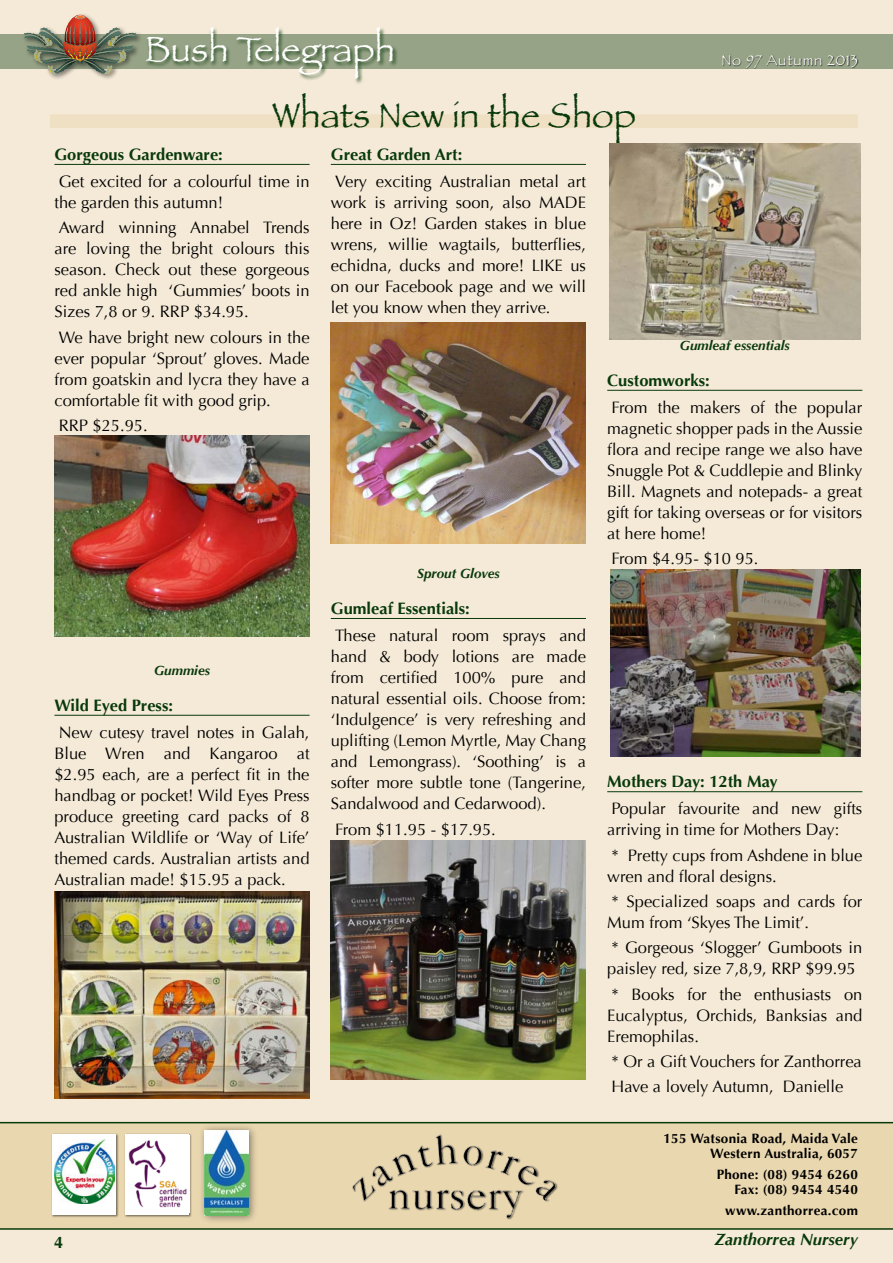
<style>
.page{position:relative;width:893px;height:1263px;background:#f5ead7}
.page>*{position:absolute;margin:0;border:0;box-sizing:border-box;transform-origin:0 0}
.t1{font:36px "Papyrus";color:#08390b}
.t2{font:36px "Papyrus";color:#fff}
.t3{font:16.5px/21px "Optima";color:#000;text-align:justify}
.t4{font:700 16.5px "Optima";color:#08390b}
.t5{font:italic 700 16.5px "Optima";color:#08390b}
.t6{font:15px "Papyrus";letter-spacing:.05em;color:#fff}
.t7{font:700 13.5px/15px "Optima";letter-spacing:.02em;color:#000;text-align:right}
.t8{font:italic 700 13.5px "Optima";color:#08390b}
</style>
<div class="page">
<div style="left:0;top:1123px;width:893px;height:106px;background:#e9d7af"></div>
<img style="left:352px;top:1134px;width:205px;height:84px">
<div style="left:0;top:34px;width:893px;height:34px;background:#97a386"></div>
<hr style="left:0;top:1228px;width:893px;height:2px;background:#08390b">
<hr style="left:0;top:1122px;width:893px;height:1px;background:#08390b">
<div style="left:145px;top:27px;width:253px;height:58px;background:#08390b;opacity:.75"></div>
<div style="left:723px;top:55px;width:135px;height:14px;background:#000;opacity:.75"></div>
<div style="left:51px;top:1133px;width:68px;height:85px;background:#000;opacity:.5"></div>
<div style="left:53px;top:1134px;width:63px;height:80px;background:#fff"></div>
<img style="left:54px;top:1139px;width:61px;height:64px">
<div style="left:124px;top:1133px;width:68px;height:85px;background:#000;opacity:.5"></div>
<div style="left:125px;top:1134px;width:64px;height:80px;background:#fff"></div>
<img style="left:128px;top:1140px;width:59px;height:68px">
<div style="left:50px;top:114px;width:808px;height:14px;background:#f0e0c3"></div>
<hr style="left:54px;top:164px;width:256px;height:1px;background:#08390b">
<hr style="left:54px;top:715px;width:256px;height:1px;background:#08390b">
<hr style="left:331px;top:164px;width:255px;height:1px;background:#08390b">
<hr style="left:331px;top:618px;width:255px;height:1px;background:#08390b">
<hr style="left:607px;top:390px;width:255px;height:1px;background:#08390b">
<hr style="left:607px;top:791px;width:255px;height:1px;background:#08390b">
<div style="left:21px;top:12px;width:121px;height:69px;background:#000;opacity:.5"></div>
<img style="left:24px;top:15px;width:112px;height:59px">
<img style="left:54px;top:435px;width:256px;height:201px">
<img style="left:331px;top:322px;width:255px;height:221px">
<img style="left:331px;top:841px;width:255px;height:238px">
<img style="left:609px;top:144px;width:251px;height:195px">
<img style="left:610px;top:570px;width:250px;height:187px">
<img style="left:54px;top:891px;width:256px;height:207px">
<div style="left:198px;top:1123px;width:60px;height:101px;background:#000;opacity:.5"></div>
<img style="left:205px;top:1131px;width:44px;height:84px">
<h1 class="t2" style="left:145px;top:27px;width:252px">Bush Telegraph</h1>
<h1 class="t1" style="left:272px;top:93px;width:365px">Whats New in the Shop</h1>
<p class="t6" style="left:722px;top:51px;width:138px">No 97 Autumn 2013</p>
<p class="t4" style="left:54px;top:147px;width:170px">Gorgeous Gardenware:</p>
<p class="t3" style="left:54px;top:173px;width:257px">Get excited for a colourful time in the garden this autumn!</p>
<p class="t3" style="left:54px;top:219px;width:257px">Award winning Annabel Trends are loving the bright colours this season. Check out these gorgeous red ankle high ‘Gummies’ boots in Sizes 7,8 or 9. RRP $34.95.</p>
<p class="t3" style="left:54px;top:328px;width:257px">We have bright new colours in the ever popular ‘Sprout’ gloves. Made from goatskin and lycra they have a comfortable fit with good grip.</p>
<p class="t3" style="left:59px;top:416px;width:90px">RRP $25.95.</p>
<p class="t4" style="left:331px;top:147px;width:133px">Great Garden Art:</p>
<p class="t3" style="left:331px;top:173px;width:257px">Very exciting Australian metal art work is arriving soon, also MADE here in Oz! Garden stakes in blue wrens, willie wagtails, butterflies, echidna, ducks and more! LIKE us on our Facebook page and we will let you know when they arrive.</p>
<p class="t8" style="left:154px;top:664px;width:57px">Gummies</p>
<p class="t4" style="left:54px;top:698px;width:120px">Wild Eyed Press:</p>
<p class="t3" style="left:54px;top:723px;width:257px">New cutesy travel notes in Galah, Blue Wren and Kangaroo at $2.95 each, are a perfect fit in the handbag or pocket! Wild Eyes Press produce greeting card packs of 8<br>Australian Wildlife or ‘Way of Life’ themed cards. Australian artists and Australian made! $15.95 a pack.</p>
<p class="t8" style="left:417px;top:568px;width:84px">Sprout Gloves</p>
<p class="t4" style="left:331px;top:601px;width:141px">Gumleaf Essentials:</p>
<p class="t3" style="left:331px;top:627px;width:257px">These natural room sprays and hand &amp; body lotions are made from certified 100% pure and natural essential oils. Choose from: ‘Indulgence’ is very refreshing and uplifting (Lemon Myrtle, May Chang and Lemongrass). ‘Soothing’ is a softer more subtle tone (Tangerine, Sandalwood and Cedarwood).</p>
<p class="t3" style="left:335px;top:820px;width:162px">From $11.95 - $17.95.</p>
<p class="t4" style="left:54px;top:1236px;width:11px">4</p>
<p class="t8" style="left:680px;top:339px;width:112px">Gumleaf essentials</p>
<p class="t4" style="left:607px;top:373px;width:104px">Customworks:</p>
<p class="t3" style="left:607px;top:398px;width:257px">From the makers of the popular magnetic shopper pads in the Aussie flora and recipe range we also have Snuggle Pot &amp; Cuddlepie and Blinky Bill. Magnets and notepads- a great gift for taking overseas or for visitors at here home!</p>
<p class="t3" style="left:611px;top:550px;width:149px">From $4.95- $10 95.</p>
<p class="t4" style="left:607px;top:775px;width:172px">Mothers Day: 12th May</p>
<p class="t3" style="left:607px;top:800px;width:257px">Popular favourite and new gifts arriving in time for Mothers Day:</p>
<p class="t3" style="left:607px;top:846px;width:257px">* Pretty cups from Ashdene in blue wren and floral designs.</p>
<p class="t3" style="left:607px;top:892px;width:257px">* Specialized soaps and cards for<br>Mum from ‘Skyes The Limit’.</p>
<p class="t3" style="left:607px;top:939px;width:257px">* Gorgeous ‘Slogger’ Gumboots in paisley red, size 7,8,9, RRP $99.95</p>
<p class="t3" style="left:607px;top:985px;width:257px">* Books for the enthusiasts on Eucalyptus, Orchids, Banksias and Eremophilas.</p>
<p class="t3" style="left:611px;top:1050px;width:252px;line-height:25.2px">* Or a Gift Vouchers for Zanthorrea<br>Have a lovely Autumn, Danielle</p>
<p class="t7" style="left:663px;top:1132px;width:196px">155 Watsonia Road, Maida Vale<br>Western Australia, 6057</p>
<p class="t7" style="left:717px;top:1168px;width:143px">Phone: (08) 9454 6260<br>Fax: (08) 9454 4540</p>
<p class="t7" style="left:725px;top:1204px;width:134px">www.zanthorrea.com</p>
<p class="t5" style="left:715px;top:1232px;width:145px">Zanthorrea Nursery</p>
</div>
